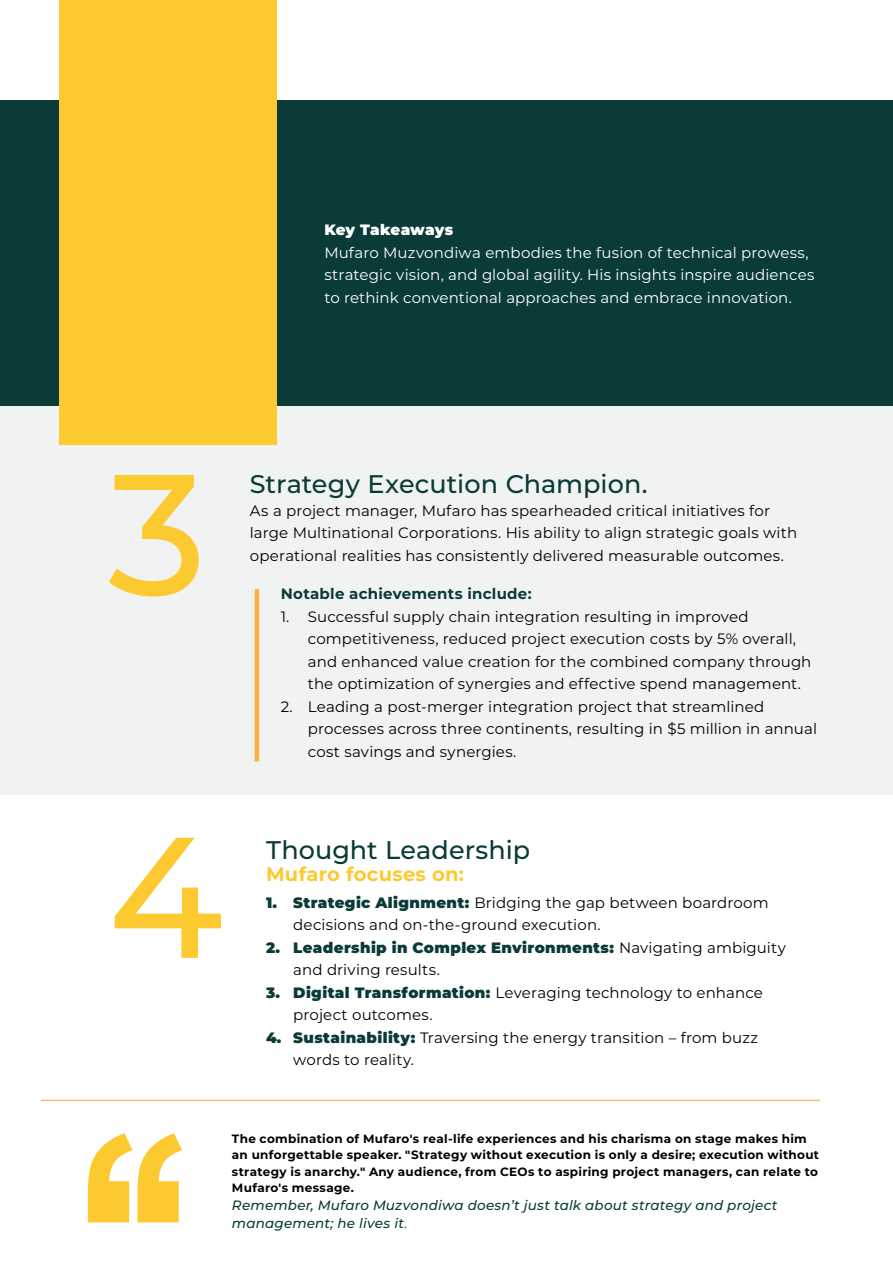
<style>
.page{position:relative;width:893px;height:1263px;background:#fff}
.page>*{position:absolute;margin:0;border:0;box-sizing:border-box;transform-origin:0 0}
.t1{font:500 171.6px "Montserrat";color:#fcca30}
.t2{font:500 25.5px "Montserrat";color:#0a3b39}
.t3{font:700 19.5px "Montserrat";letter-spacing:.015em;color:#fcca30}
.t4{font:15px/22.5px "Montserrat";letter-spacing:.01em;color:#000}
.t5{font:15px/22.5px "Montserrat";letter-spacing:.01em;color:#fff}
.t6{font:700 15px "Montserrat";letter-spacing:.015em;color:#0a3b39}
.t7{font:900 15px "Montserrat";letter-spacing:.01em;color:#fff}
.t8{font:italic 500 13.5px/18px "Montserrat";letter-spacing:.015em;color:#0a3b39}
.t9{font:700 12px/16.5px "Montserrat";letter-spacing:.025em;color:#000}
.s1{font-weight:900;color:#0a3b39}
.s2{font-weight:400;font-style:normal}
</style>
<div class="page">
<div style="left:0;top:406px;width:893px;height:389px;background:#f1f2f2"></div>
<div style="left:0;top:100px;width:893px;height:306px;background:#0a3b39"></div>
<div style="left:60px;top:0;width:217px;height:444px;background:#fcca30"></div>
<hr style="left:255px;top:589px;width:4px;height:172px;background:#fbb040">
<hr style="left:41px;top:1100px;width:779px;height:1px;background:#fbb040">
<svg style="left:88px;top:1133px;width:94px;height:89px"></svg>
<p class="t7" style="left:324px;top:221px;width:130px">Key Takeaways</p>
<p class="t5" style="left:324px;top:242px;width:491px">Mufaro Muzvondiwa embodies the fusion of technical prowess, strategic vision, and global agility. His insights inspire audiences to rethink conventional approaches and embrace innovation.</p>
<h1 class="t1" style="left:108px;top:418px;width:100px">3</h1>
<h2 class="t2" style="left:250px;top:467px;width:399px">Strategy Execution Champion.</h2>
<p class="t4" style="left:250px;top:500px;width:549px">As a project manager, Mufaro has spearheaded critical initiatives for large Multinational Corporations. His ability to align strategic goals with</p>
<p class="t4" style="left:250px;top:545px;width:536px">operational realities has consistently delivered measurable outcomes.</p>
<p class="t6" style="left:281px;top:583px;width:252px">Notable achievements include:</p>
<p class="t4" style="left:308px;top:606px;width:505px;text-indent:-27px">1. Successful supply chain integration resulting in improved competitiveness, reduced project execution costs by 5% overall, and enhanced value creation for the combined company through the optimization of synergies and effective spend management.</p>
<p class="t4" style="left:308px;top:696px;width:511px;text-indent:-27px">2. Leading a post-merger integration project that streamlined processes across three continents, resulting in $5 million in annual cost savings and synergies.</p>
<h1 class="t1" style="left:108px;top:781px;width:116px">4</h1>
<h2 class="t2" style="left:266px;top:832px;width:265px">Thought Leadership</h2>
<h3 class="t3" style="left:266px;top:860px;width:199px">Mufaro focuses on:</h3>
<p class="t4" style="left:293px;top:892px;width:477px;text-indent:-27px"><span class="s1">1. Strategic Alignment:</span> Bridging the gap between boardroom decisions and on-the-ground execution.</p>
<p class="t4" style="left:293px;top:937px;width:494px;text-indent:-27px"><span class="s1">2. Leadership in Complex Environments:</span> Navigating ambiguity and driving results.</p>
<p class="t4" style="left:293px;top:982px;width:471px;text-indent:-27px"><span class="s1">3. Digital Transformation:</span> Leveraging technology to enhance project outcomes.</p>
<p class="t4" style="left:293px;top:1027px;width:466px;text-indent:-27px"><span class="s1">4. Sustainability:</span> Traversing the energy transition – from buzz words to reality.</p>
<p class="t9" style="left:232px;top:1131px;width:589px">The combination of Mufaro's real-life experiences and his charisma on stage makes him an unforgettable speaker. "Strategy without execution is only a desire; execution without strategy is anarchy." Any audience, from CEOs to aspiring project managers, can relate to Mufaro's message.</p>
<p class="t8" style="left:232px;top:1197px;width:547px">Remember, Mufaro Muzvondiwa doesn’t just talk about strategy and project management; he lives it<span class="s2">.</span></p>
</div>
